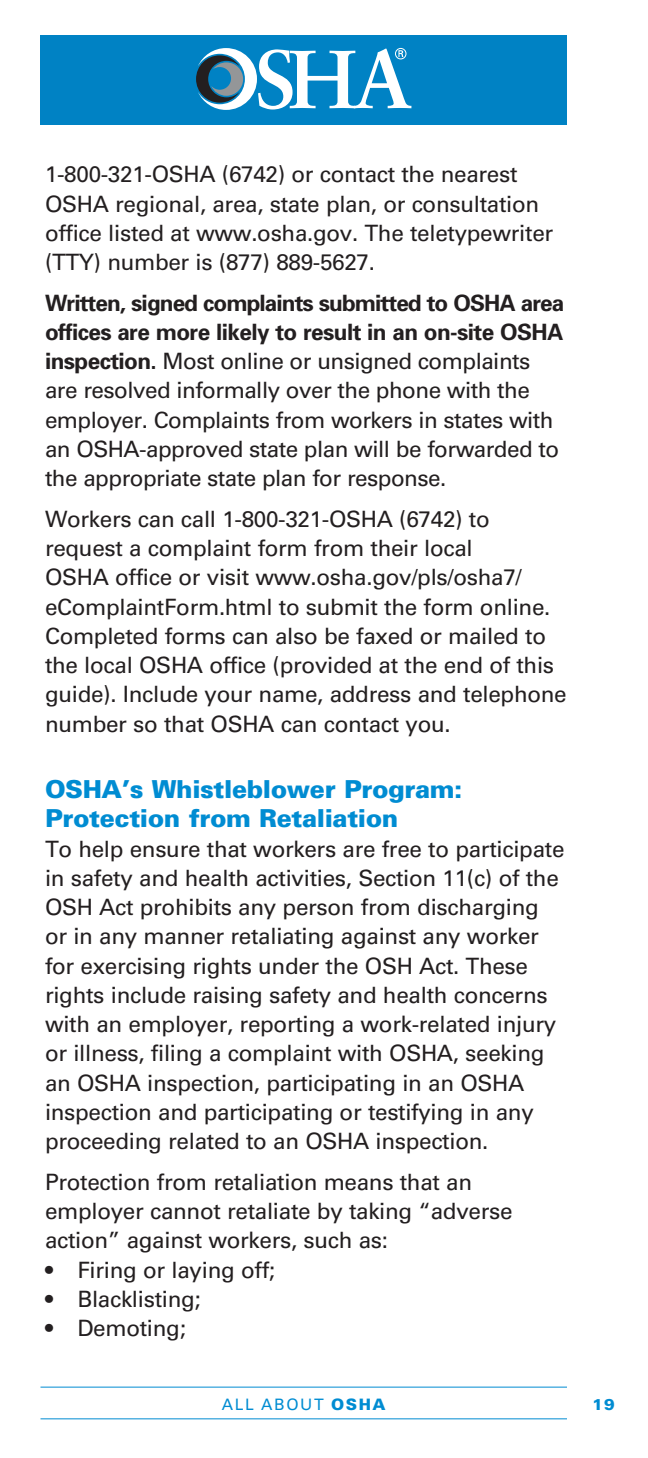
<style>
.page{position:relative;width:648px;height:1458px;background:#fff}
.page>*{position:absolute;margin:0;border:0;box-sizing:border-box;transform-origin:0 0}
.Heading{font:900 24.75px/29.2px "Univers";letter-spacing:-.015em;color:#008cd2}
.TEXT_10_13_UNIVERS{font:22.5px/29.2px "Univers";letter-spacing:-.015em;color:#231f20}
.t1{font:15.75px "Univers";letter-spacing:.1em;color:#008cd2}
.t2{font:900 15.75px "Univers";color:#008cd2}
.s1{font-weight:700}
.s2{font-weight:900}
</style>
<div class="page">
<div style="left:40px;top:35px;width:527px;height:90px;background:#0082c4"></div>
<hr style="left:40px;top:1387px;width:527px;height:1px;background:#008cd2">
<hr style="left:40px;top:1418px;width:527px;height:1px;background:#008cd2">
<svg style="left:196px;top:48px;width:215px;height:62px"></svg>
<p class="TEXT_10_13_UNIVERS" style="left:45px;top:160px;width:510px">1-800-321-OSHA (6742) or contact the nearest OSHA regional, area, state plan, or consultation office listed at www.osha.gov. The teletypewriter (TTY) number is (877) 889-5627.</p>
<p class="TEXT_10_13_UNIVERS" style="left:45px;top:288px;width:521px"><span class="s1">Written, signed complaints submitted to OSHA area offices are more likely to result in an on-site OSHA inspection.</span> Most online or unsigned complaints are resolved informally over the phone with the employer. Complaints from workers in states with an OSHA-approved state plan will be forwarded to the appropriate state plan for response.</p>
<p class="TEXT_10_13_UNIVERS" style="left:45px;top:504px;width:523px">Workers can call 1-800-321-OSHA (6742) to request a complaint form from their local<br>OSHA office or visit www.osha.gov/pls/osha7/ eComplaintForm.html to submit the form online.<br>Completed forms can also be faxed or mailed to the local OSHA office (provided at the end of this guide). Include your name, address and telephone number so that OSHA can contact you.</p>
<h1 class="Heading" style="left:45px;top:774px;width:419px">OSHA’s Whistleblower Program:<br>Protection from Retaliation</h1>
<p class="TEXT_10_13_UNIVERS" style="left:45px;top:834px;width:521px">To help ensure that workers are free to participate in safety and health activities, Section 11(c) of the OSH Act prohibits any person from discharging or in any manner retaliating against any worker for exercising rights under the OSH Act. These rights include raising safety and health concerns with an employer, reporting a work-related injury or illness, filing a complaint with OSHA, seeking an OSHA inspection, participating in an OSHA inspection and participating or testifying in any proceeding related to an OSHA inspection.</p>
<p class="TEXT_10_13_UNIVERS" style="left:45px;top:1167px;width:469px">Protection from retaliation means that an employer cannot retaliate by taking “adverse action” against workers, such as:</p>
<p class="TEXT_10_13_UNIVERS" style="left:45px;top:1255px;width:232px">• Firing or laying off;</p>
<p class="TEXT_10_13_UNIVERS" style="left:45px;top:1284px;width:157px">• Blacklisting;</p>
<p class="TEXT_10_13_UNIVERS" style="left:45px;top:1314px;width:142px">• Demoting;</p>
<p class="t1" style="left:222px;top:1395px;width:165px">ALL ABOUT <span class="s2">OSHA</span></p>
<p class="t2" style="left:592px;top:1394px;width:24px">19</p>
</div>
